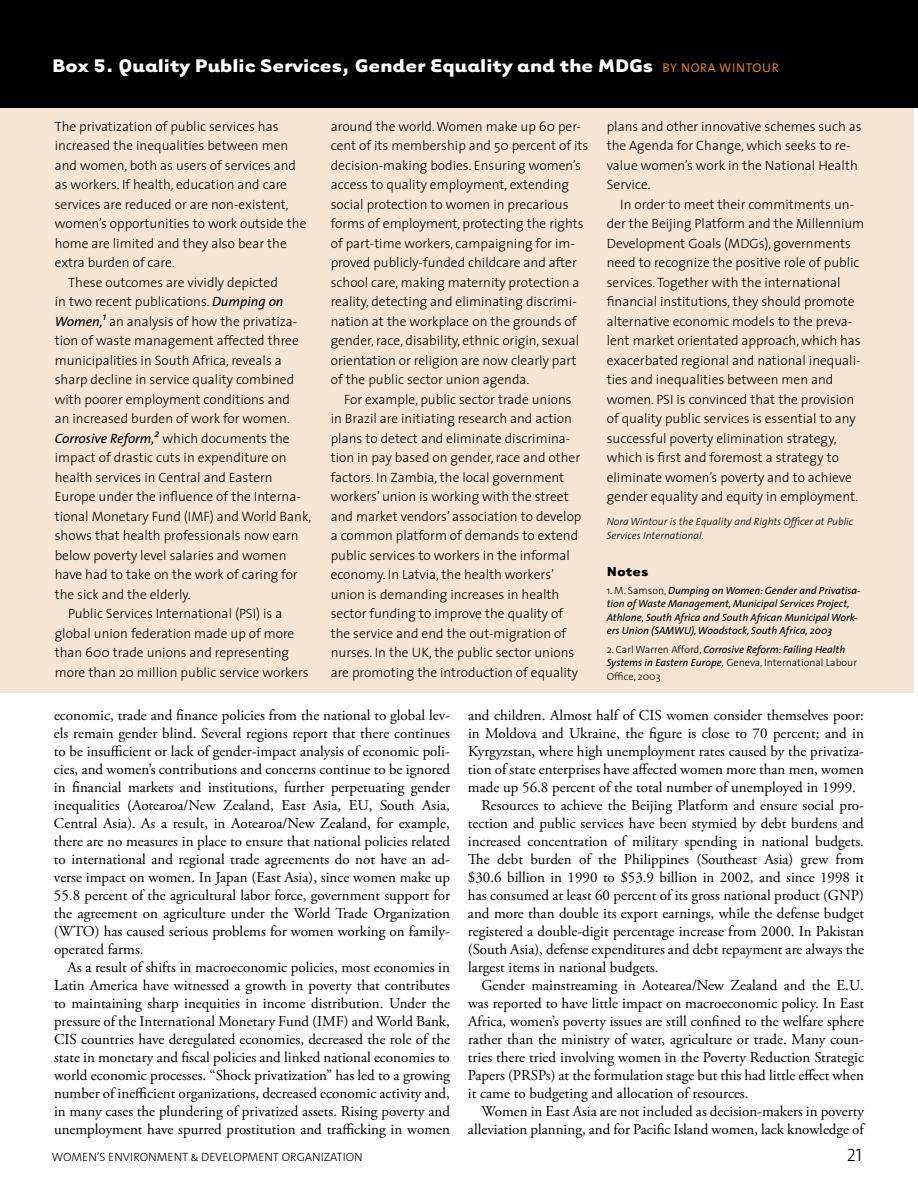
<style>
.page{position:relative;width:918px;height:1188px;background:#fff}
.page>*{position:absolute;margin:0;border:0;box-sizing:border-box;transform-origin:0 0}
.t1{font:700 21px "Tarzana Wide";color:#fff}
.t2{font:18px "The Sans Light Caps";color:#000}
.t3{font:15px/18px "Adobe Garamond Pro";color:#000;text-align:justify}
.t4{font:700 15px "Tarzana Wide";color:#000}
.t5{font:300 13.5px/19.5px "The Sans";color:#000}
.t6{font:12px "The Sans Light Caps";color:#000}
.t7{font:italic 10.5px/13.5px "The Sans";color:#000}
.t8{font:300 10.5px/13.5px "The Sans";color:#000}
.t9{font:italic 300 10.5px/13.5px "The Sans";color:#000}
.s1{font-family:"The Sans";font-weight:400;font-size:12.75px;color:#d27e26}
.s2{font-weight:400;font-style:italic}
.s3{font-weight:300;font-style:normal}
</style>
<div class="page">
<div style="left:0;top:0;width:914px;height:693px;background:#f6e5d4"></div>
<div style="left:0;top:0;width:918px;height:108px;background:#000"></div>
<h1 class="t1" style="left:52px;top:52px;width:728px">Box 5. Quality Public Services, Gender Equality and the MDGs <span class="s1">BY NORA WINTOUR</span></h1>
<p class="t5" style="left:55px;top:116px;width:225px">The privatization of public services has</p>
<p class="t5" style="left:55px;top:135px;width:235px">increased the inequalities between men</p>
<p class="t5" style="left:55px;top:155px;width:243px">and women, both as users of services and</p>
<p class="t5" style="left:55px;top:174px;width:234px">as workers. If health, education and care</p>
<p class="t5" style="left:55px;top:194px;width:235px">services are reduced or are non-existent,</p>
<p class="t5" style="left:55px;top:213px;width:253px">women’s opportunities to work outside the</p>
<p class="t5" style="left:55px;top:233px;width:234px">home are limited and they also bear the</p>
<p class="t5" style="left:55px;top:252px;width:122px">extra burden of care.</p>
<p class="t5" style="left:68px;top:272px;width:211px">These outcomes are vividly depicted</p>
<p class="t5" style="left:55px;top:291px;width:230px">in two recent publications. <span class="s2">Dumping on</span></p>
<p class="t5" style="left:55px;top:311px;width:244px"><span class="s2">Women,</span><sup>1</sup> an analysis of how the privatiza-</p>
<p class="t5" style="left:55px;top:330px;width:246px">tion of waste management affected three</p>
<p class="t5" style="left:55px;top:350px;width:229px">municipalities in South Africa, reveals a</p>
<p class="t5" style="left:55px;top:369px;width:241px">sharp decline in service quality combined</p>
<p class="t5" style="left:55px;top:389px;width:237px">with poorer employment conditions and</p>
<p class="t5" style="left:55px;top:408px;width:237px">an increased burden of work for women.</p>
<p class="t5" style="left:55px;top:428px;width:236px"><span class="s2">Corrosive Reform,</span><sup>2</sup> which documents the</p>
<p class="t5" style="left:55px;top:447px;width:233px">impact of drastic cuts in expenditure on</p>
<p class="t5" style="left:55px;top:467px;width:220px">health services in Central and Eastern</p>
<p class="t5" style="left:55px;top:486px;width:248px">Europe under the influence of the Interna-</p>
<p class="t5" style="left:55px;top:506px;width:258px">tional Monetary Fund (IMF) and World Bank,</p>
<p class="t5" style="left:55px;top:525px;width:246px">shows that health professionals now earn</p>
<p class="t5" style="left:55px;top:545px;width:233px">below poverty level salaries and women</p>
<p class="t5" style="left:55px;top:564px;width:244px">have had to take on the work of caring for</p>
<p class="t5" style="left:55px;top:584px;width:137px">the sick and the elderly.</p>
<p class="t5" style="left:68px;top:603px;width:216px">Public Services International (PSI) is a</p>
<p class="t5" style="left:55px;top:623px;width:241px">global union federation made up of more</p>
<p class="t5" style="left:55px;top:642px;width:236px">than 600 trade unions and representing</p>
<p class="t5" style="left:55px;top:662px;width:255px">more than 20 million public service workers</p>
<p class="t5" style="left:331px;top:116px;width:259px">around the world. Women make up 60 per&shy;cent of its membership and 50 percent of its decision-making bodies. Ensuring women’s access to quality employment, extending social protection to women in precarious forms of employment, protecting the rights of part-time workers, campaigning for im&shy;proved publicly-funded childcare and after school care, making maternity protection a reality, detecting and eliminating discrimi&shy;nation at the workplace on the grounds of gender, race, disability, ethnic origin, sexual orientation or religion are now clearly part of the public sector union agenda.</p>
<p class="t5" style="left:331px;top:389px;width:252px;text-indent:14px">For example, public sector trade unions in Brazil are initiating research and action plans to detect and eliminate discrimina&shy;tion in pay based on gender, race and other factors. In Zambia, the local government workers’ union is working with the street and market vendors’ association to develop a common platform of demands to extend public services to workers in the informal economy. In Latvia, the health workers’ union is demanding increases in health sector funding to improve the quality of the service and end the out-migration of nurses. In the UK, the public sector unions are promoting the introduction of equality</p>
<p class="t5" style="left:607px;top:116px;width:256px">plans and other innovative schemes such as the Agenda for Change, which seeks to re&shy;value women’s work in the National Health Service.</p>
<p class="t5" style="left:607px;top:194px;width:259px;text-indent:14px">In order to meet their commitments un&shy;der the Beijing Platform and the Millennium Development Goals (MDGs), governments need to recognize the positive role of public services. Together with the international financial institutions, they should promote alternative economic models to the preva&shy;lent market orientated approach, which has exacerbated regional and national inequali&shy;ties and inequalities between men and women. PSI is convinced that the provision of quality public services is essential to any successful poverty elimination strategy, which is first and foremost a strategy to eliminate women’s poverty and to achieve gender equality and equity in employment.</p>
<p class="t9" style="left:607px;top:515px;width:248px">Nora Wintour is the Equality and Rights Officer at Public<br>Services International.</p>
<p class="t4" style="left:607px;top:562px;width:43px">Notes</p>
<p class="t7" style="left:607px;top:583px;width:255px"><span class="s3">1. M. Samson,</span> Dumping on Women: Gender and Privatisa&shy;tion of Waste Management, Municipal Services Project, Athlone, South Africa and South African Municipal Work&shy;ers Union (SAMWU), Woodstock, South Africa, 2003</p>
<p class="t8" style="left:607px;top:642px;width:252px">2. Carl Warren Afford, <span class="s2">Corrosive Reform: Failing Health<br>Systems in Eastern Europe,</span> Geneva, International Labour<br>Office, 2003</p>
<p class="t3" style="left:54px;top:707px;width:398px">economic, trade and finance policies from the national to global lev&shy;els remain gender blind. Several regions report that there continues to be insufficient or lack of gender-impact analysis of economic poli&shy;cies, and women’s contributions and concerns continue to be ignored in financial markets and institutions, further perpetuating gender inequalities (Aotearoa/New Zealand, East Asia, EU, South Asia, Central Asia). As a result, in Aotearoa/New Zealand, for example, there are no measures in place to ensure that national policies related to international and regional trade agreements do not have an ad&shy;verse impact on women. In Japan (East Asia), since women make up 55.8 percent of the agricultural labor force, government support for the agreement on agriculture under the World Trade Organization (WTO) has caused serious problems for women working on family&shy;operated farms.</p>
<p class="t3" style="left:54px;top:959px;width:398px;text-indent:13px">As a result of shifts in macroeconomic policies, most economies in Latin America have witnessed a growth in poverty that contributes to maintaining sharp inequities in income distribution. Under the pressure of the International Monetary Fund (IMF) and World Bank, CIS countries have deregulated economies, decreased the role of the state in monetary and fiscal policies and linked national economies to world economic processes. “Shock privatization” has led to a growing number of inefficient organizations, decreased economic activity and, in many cases the plundering of privatized assets. Rising poverty and unemployment have spurred prostitution and trafficking in women</p>
<p class="t3" style="left:468px;top:707px;width:397px">and children. Almost half of CIS women consider themselves poor:</p>
<p class="t3" style="left:468px;top:725px;width:397px">in Moldova and Ukraine, the figure is close to 70 percent; and in</p>
<p class="t3" style="left:468px;top:743px;width:398px">Kyrgyzstan, where high unemployment rates caused by the privatiza-</p>
<p class="t3" style="left:468px;top:761px;width:398px">tion of state enterprises have affected women more than men, women</p>
<p class="t3" style="left:468px;top:779px;width:389px">made up 56.8 percent of the total number of unemployed in 1999.</p>
<p class="t3" style="left:481px;top:797px;width:384px">Resources to achieve the Beijing Platform and ensure social pro-</p>
<p class="t3" style="left:468px;top:815px;width:397px">tection and public services have been stymied by debt burdens and</p>
<p class="t3" style="left:468px;top:833px;width:397px">increased concentration of military spending in national budgets.</p>
<p class="t3" style="left:468px;top:851px;width:397px">The debt burden of the Philippines (Southeast Asia) grew from</p>
<p class="t3" style="left:468px;top:869px;width:398px">$30.6 billion in 1990 to $53.9 billion in 2002, and since 1998 it</p>
<p class="t3" style="left:468px;top:887px;width:397px">has consumed at least 60 percent of its gross national product (GNP)</p>
<p class="t3" style="left:468px;top:905px;width:398px">and more than double its export earnings, while the defense budget</p>
<p class="t3" style="left:468px;top:923px;width:397px">registered a double-digit percentage increase from 2000. In Pakistan</p>
<p class="t3" style="left:468px;top:941px;width:398px">(South Asia), defense expenditures and debt repayment are always the</p>
<p class="t3" style="left:468px;top:959px;width:192px">largest items in national budgets.</p>
<p class="t3" style="left:481px;top:977px;width:384px">Gender mainstreaming in Aotearea/New Zealand and the E.U.</p>
<p class="t3" style="left:468px;top:995px;width:397px">was reported to have little impact on macroeconomic policy. In East</p>
<p class="t3" style="left:468px;top:1013px;width:398px">Africa, women’s poverty issues are still confined to the welfare sphere</p>
<p class="t3" style="left:468px;top:1031px;width:398px">rather than the ministry of water, agriculture or trade. Many coun-</p>
<p class="t3" style="left:468px;top:1049px;width:398px">tries there tried involving women in the Poverty Reduction Strategic</p>
<p class="t3" style="left:468px;top:1067px;width:397px">Papers (PRSPs) at the formulation stage but this had little effect when</p>
<p class="t3" style="left:468px;top:1085px;width:282px">it came to budgeting and allocation of resources.</p>
<p class="t3" style="left:481px;top:1103px;width:384px">Women in East Asia are not included as decision-makers in poverty</p>
<p class="t3" style="left:468px;top:1121px;width:397px">alleviation planning, and for Pacific Island women, lack knowledge of</p>
<p class="t6" style="left:52px;top:1147px;width:312px">WOMEN’S ENVIRONMENT &amp; DEVELOPMENT ORGANIZATION</p>
<h2 class="t2" style="left:847px;top:1140px;width:17px">21</h2>
</div>
